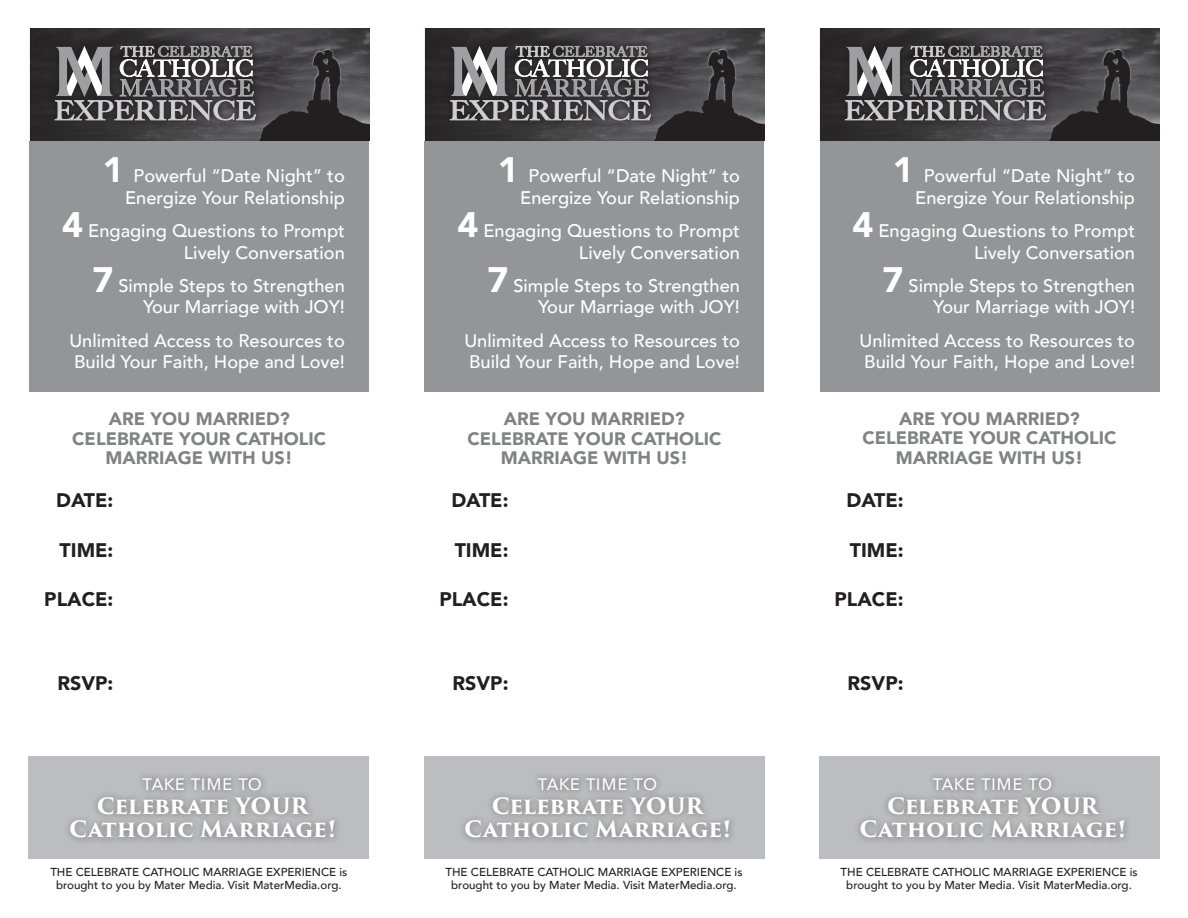
<style>
.page{position:relative;width:1188px;height:918px;background:#fff}
.page>*{position:absolute;margin:0;border:0;box-sizing:border-box;transform-origin:0 0}
.t1{font:700 21.9px/23.7px "Trajan Pro 3";letter-spacing:-.015em;color:#fff;text-align:center}
.t2{font:21.9px "Avenir Next";color:#fff}
.t3{font:900 19.65px "Avenir";color:#231f20}
.t4{font:500 18.3px/21.5px "Avenir";color:#fff;text-align:right}
.t5{font:900 18px/19.5px "Avenir";color:#808285;text-align:center}
.t6{font:500 11.55px/13.8px "Avenir";color:#231f20;text-align:center}
.s1{font-weight:900;font-size:35.4px}
</style>
<div class="page">
<img style="left:30px;top:28px;width:340px;height:113px">
<img style="left:425px;top:28px;width:340px;height:113px">
<img style="left:820px;top:28px;width:340px;height:113px">
<div style="left:47px;top:38px;width:216px;height:90px;background:#231f20;opacity:.75"></div>
<svg style="left:55px;top:46px;width:201px;height:74px;background:#6e6c6e"></svg>
<div style="left:442px;top:38px;width:216px;height:90px;background:#231f20;opacity:.75"></div>
<svg style="left:450px;top:46px;width:201px;height:74px;background:#6e6d6e"></svg>
<div style="left:838px;top:38px;width:216px;height:90px;background:#231f20;opacity:.75"></div>
<svg style="left:845px;top:46px;width:201px;height:74px;background:#6e6d6f"></svg>
<div style="left:30px;top:141px;width:339px;height:251px;background:#939598"></div>
<div style="left:425px;top:141px;width:339px;height:251px;background:#939598"></div>
<div style="left:820px;top:141px;width:339px;height:251px;background:#939598"></div>
<div style="left:29px;top:756px;width:340px;height:102px;background:#bcbdc0"></div>
<div style="left:424px;top:756px;width:340px;height:102px;background:#bcbdc0"></div>
<div style="left:819px;top:756px;width:340px;height:102px;background:#bcbdc0"></div>
<div style="left:63px;top:770px;width:279px;height:75px;background:#231f20;opacity:.25"></div>
<div style="left:458px;top:770px;width:279px;height:75px;background:#231f20;opacity:.25"></div>
<div style="left:853px;top:770px;width:279px;height:75px;background:#231f20;opacity:.25"></div>
<p class="t4" style="left:103px;top:164px;width:244px"><span class="s1">1</span> Powerful “Date Night” to<br>Energize Your Relationship</p>
<p class="t4" style="left:62px;top:219px;width:284px"><span class="s1">4</span> Engaging Questions to Prompt<br>Lively Conversation</p>
<p class="t4" style="left:92px;top:274px;width:254px"><span class="s1">7</span> Simple Steps to Strengthen<br>Your Marriage with JOY!</p>
<p class="t4" style="left:69px;top:329px;width:277px;text-align:left">Unlimited Access to Resources to<br>Build Your Faith, Hope and Love!</p>
<p class="t4" style="left:498px;top:164px;width:244px"><span class="s1">1</span> Powerful “Date Night” to<br>Energize Your Relationship</p>
<p class="t4" style="left:457px;top:219px;width:284px"><span class="s1">4</span> Engaging Questions to Prompt<br>Lively Conversation</p>
<p class="t4" style="left:487px;top:274px;width:254px"><span class="s1">7</span> Simple Steps to Strengthen<br>Your Marriage with JOY!</p>
<p class="t4" style="left:464px;top:329px;width:277px;text-align:left">Unlimited Access to Resources to<br>Build Your Faith, Hope and Love!</p>
<p class="t4" style="left:893px;top:164px;width:244px"><span class="s1">1</span> Powerful “Date Night” to<br>Energize Your Relationship</p>
<p class="t4" style="left:853px;top:219px;width:284px"><span class="s1">4</span> Engaging Questions to Prompt<br>Lively Conversation</p>
<p class="t4" style="left:883px;top:274px;width:254px"><span class="s1">7</span> Simple Steps to Strengthen<br>Your Marriage with JOY!</p>
<p class="t4" style="left:860px;top:329px;width:277px;text-align:left">Unlimited Access to Resources to<br>Build Your Faith, Hope and Love!</p>
<p class="t5" style="left:72px;top:409px;width:255px">ARE YOU MARRIED?<br>CELEBRATE YOUR CATHOLIC<br>MARRIAGE WITH US!</p>
<p class="t5" style="left:467px;top:409px;width:255px">ARE YOU MARRIED?<br>CELEBRATE YOUR CATHOLIC<br>MARRIAGE WITH US!</p>
<p class="t5" style="left:863px;top:409px;width:255px">ARE YOU MARRIED?<br>CELEBRATE YOUR CATHOLIC<br>MARRIAGE WITH US!</p>
<p class="t3" style="left:56px;top:483px;width:59px">DATE:</p>
<p class="t3" style="left:451px;top:483px;width:59px">DATE:</p>
<p class="t3" style="left:846px;top:483px;width:59px">DATE:</p>
<p class="t3" style="left:60px;top:533px;width:55px">TIME:</p>
<p class="t3" style="left:455px;top:533px;width:55px">TIME:</p>
<p class="t3" style="left:850px;top:533px;width:55px">TIME:</p>
<p class="t3" style="left:44px;top:582px;width:71px">PLACE:</p>
<p class="t3" style="left:439px;top:582px;width:71px">PLACE:</p>
<p class="t3" style="left:834px;top:582px;width:71px">PLACE:</p>
<p class="t3" style="left:57px;top:667px;width:57px">RSVP:</p>
<p class="t3" style="left:452px;top:667px;width:57px">RSVP:</p>
<p class="t3" style="left:848px;top:667px;width:57px">RSVP:</p>
<p class="t2" style="left:143px;top:764px;width:121px">take time to</p>
<p class="t1" style="left:69px;top:795px;width:268px">Celebrate YOUR<br>Catholic Marriage!</p>
<p class="t2" style="left:538px;top:764px;width:121px">take time to</p>
<p class="t1" style="left:464px;top:795px;width:268px">Celebrate YOUR<br>Catholic Marriage!</p>
<p class="t2" style="left:933px;top:764px;width:121px">take time to</p>
<p class="t1" style="left:859px;top:795px;width:268px">Celebrate YOUR<br>Catholic Marriage!</p>
<p class="t6" style="left:50px;top:864px;width:299px">THE CELEBRATE CATHOLIC MARRIAGE EXPERIENCE is brought to you by Mater Media. Visit MaterMedia.org.</p>
<p class="t6" style="left:445px;top:864px;width:299px">THE CELEBRATE CATHOLIC MARRIAGE EXPERIENCE is brought to you by Mater Media. Visit MaterMedia.org.</p>
<p class="t6" style="left:841px;top:864px;width:299px">THE CELEBRATE CATHOLIC MARRIAGE EXPERIENCE is brought to you by Mater Media. Visit MaterMedia.org.</p>
</div>
